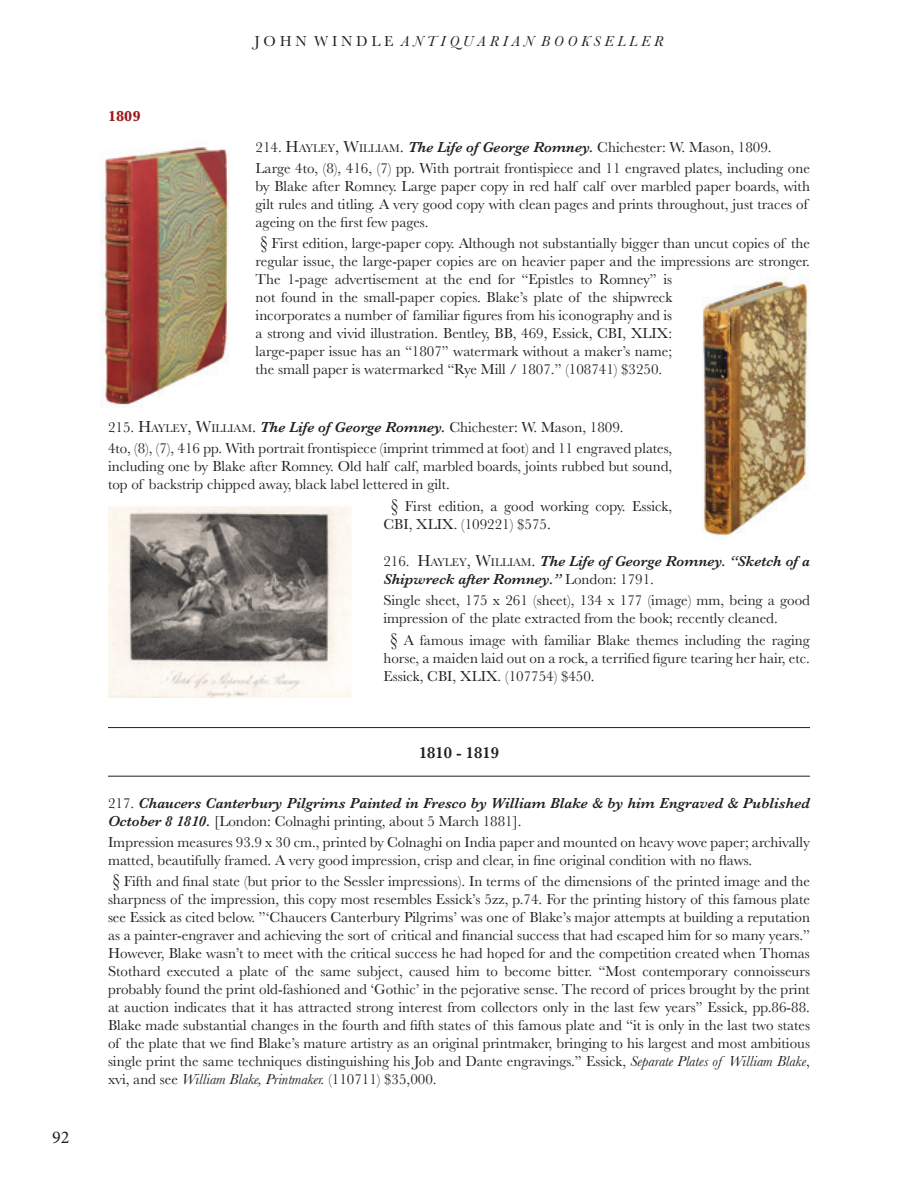
<style>
.page{position:relative;width:918px;height:1188px;background:#fff}
.page>*{position:absolute;margin:0;border:0;box-sizing:border-box;transform-origin:0 0}
.t1{font:18px "Minion Pro";color:#231f20}
.t2{font:600 16.5px "Baskerville";color:#231f20}
.t3{font:15px/18px "Baskerville";color:#231f20}
.t4{font:italic 600 15px/18px "Baskerville";color:#231f20}
.t5{font:italic 15px "Baskerville";color:#231f20}
.t6{font:700 15px "Baskerville";color:#9e1c1f}
.s1{font-style:normal}
.s2{font-size:16.5px}
.s3{font-size:11.55px}
.s4{font-weight:600;font-style:italic}
.s5{font-size:18px}
.s6{font-weight:400;font-style:normal}
.s7{font-weight:400;font-style:normal;font-size:16.5px}
.s8{font-weight:400;font-style:normal;font-size:11.55px}
.s9{font-style:italic}
</style>
<div class="page">
<hr style="left:108px;top:776px;width:702px;height:1px;background:#231f20">
<img style="left:100px;top:147px;width:129px;height:261px">
<img style="left:702px;top:281px;width:107px;height:255px">
<hr style="left:108px;top:727px;width:702px;height:1px;background:#231f20">
<img style="left:108px;top:507px;width:244px;height:190px">
<p class="t1" style="left:52px;top:1125px;width:19px">92</p>
<p class="t6" style="left:108px;top:106px;width:34px">1809</p>
<p class="t5" style="left:255px;top:32px;width:410px"><span class="s1">J O H N W I N D L E</span> A N T I Q U A R I A N B O O K S E L L E R</p>
<p class="t3" style="left:256px;top:138px;width:518px">214. <span class="s2">H</span><span class="s3">AYLEY</span><span class="s2">, W</span><span class="s3">ILLIAM</span><span class="s2">.</span> <span class="s4">The Life of George Romney.</span> Chichester: W. Mason, 1809.</p>
<p class="t3" style="left:256px;top:159px;width:556px">Large 4to, (8), 416, (7) pp. With portrait frontispiece and 11 engraved plates, including one by Blake after Romney. Large paper copy in red half calf over marbled paper boards, with gilt rules and titling. A very good copy with clean pages and prints throughout, just traces of ageing on the first few pages.</p>
<p class="t3" style="left:256px;top:235px;width:556px;text-indent:5px"><span class="s5">§</span> First edition, large-paper copy. Although not substantially bigger than uncut copies of the regular issue, the large-paper copies are on heavier paper and the impressions are stronger.<br>The 1-page advertisement at the end for “Epistles to Romney” is<br>not found in the small-paper copies. Blake’s plate of the shipwreck<br>incorporates a number of familiar figures from his iconography and is<br>a strong and vivid illustration. Bentley, BB, 469, Essick, CBI, XLIX:<br>large-paper issue has an “1807” watermark without a maker’s name;<br>the small paper is watermarked “Rye Mill / 1807.” (108741) $3250.</p>
<p class="t3" style="left:108px;top:418px;width:517px">215. <span class="s2">H</span><span class="s3">AYLEY</span><span class="s2">, W</span><span class="s3">ILLIAM</span><span class="s2">.</span> <span class="s4">The Life of George Romney.</span> Chichester: W. Mason, 1809.</p>
<p class="t3" style="left:108px;top:439px;width:566px;text-align:justify">4to, (8), (7), 416 pp. With portrait frontispiece (imprint trimmed at foot) and 11 engraved plates, including one by Blake after Romney. Old half calf, marbled boards, joints rubbed but sound, top of backstrip chipped away, black label lettered in gilt.</p>
<p class="t3" style="left:383px;top:497px;width:290px;text-indent:8px"><span class="s5">§</span> First edition, a good working copy. Essick,<br>CBI, XLIX. (109221) $575.</p>
<p class="t4" style="left:383px;top:553px;width:428px"><span class="s6">216.</span> <span class="s7">H</span><span class="s8">AYLEY</span><span class="s7">, W</span><span class="s8">ILLIAM</span><span class="s7">.</span> The Life of George Romney. “Sketch of a<br>Shipwreck after Romney.” <span class="s6">London: 1791.</span></p>
<p class="t3" style="left:383px;top:592px;width:428px">Single sheet, 175 x 261 (sheet), 134 x 177 (image) mm, being a good impression of the plate extracted from the book; recently cleaned.</p>
<p class="t3" style="left:383px;top:631px;width:428px;text-align:justify;text-indent:7px"><span class="s5">§</span> A famous image with familiar Blake themes including the raging horse, a maiden laid out on a rock, a terrified figure tearing her hair, etc.<br>Essick, CBI, XLIX. (107754) $450.</p>
<p class="t2" style="left:419px;top:741px;width:81px">1810 - 1819</p>
<p class="t4" style="left:108px;top:794px;width:703px"><span class="s6">217.</span> Chaucers Canterbury Pilgrims Painted in Fresco by William Blake &amp; by him Engraved &amp; Published<br>October 8 1810. <span class="s6">[London: Colnaghi printing, about 5 March 1881].</span></p>
<p class="t3" style="left:108px;top:833px;width:704px">Impression measures 93.9 x 30 cm., printed by Colnaghi on India paper and mounted on heavy wove paper; archivally matted, beautifully framed. A very good impression, crisp and clear, in fine original condition with no flaws.</p>
<p class="t3" style="left:108px;top:873px;width:704px;text-align:justify;text-indent:5px"><span class="s5">§</span> Fifth and final state (but prior to the Sessler impressions). In terms of the dimensions of the printed image and the sharpness of the impression, this copy most resembles Essick’s 5zz, p.74. For the printing history of this famous plate see Essick as cited below. ”‘Chaucers Canterbury Pilgrims’ was one of Blake’s major attempts at building a reputation as a painter-engraver and achieving the sort of critical and financial success that had escaped him for so many years.” However, Blake wasn’t to meet with the critical success he had hoped for and the competition created when Thomas Stothard executed a plate of the same subject, caused him to become bitter. “Most contemporary connoisseurs probably found the print old-fashioned and ‘Gothic’ in the pejorative sense. The record of prices brought by the print at auction indicates that it has attracted strong interest from collectors only in the last few years” Essick, pp.86-88.<br>Blake made substantial changes in the fourth and fifth states of this famous plate and “it is only in the last two states of the plate that we find Blake’s mature artistry as an original printmaker, bringing to his largest and most ambitious single print the same techniques distinguishing his Job and Dante engravings.” Essick, <span class="s9">Separate Plates of William Blake</span>, xvi, and see <span class="s9">William Blake, Printmaker.</span> (110711) $35,000.</p>
</div>
